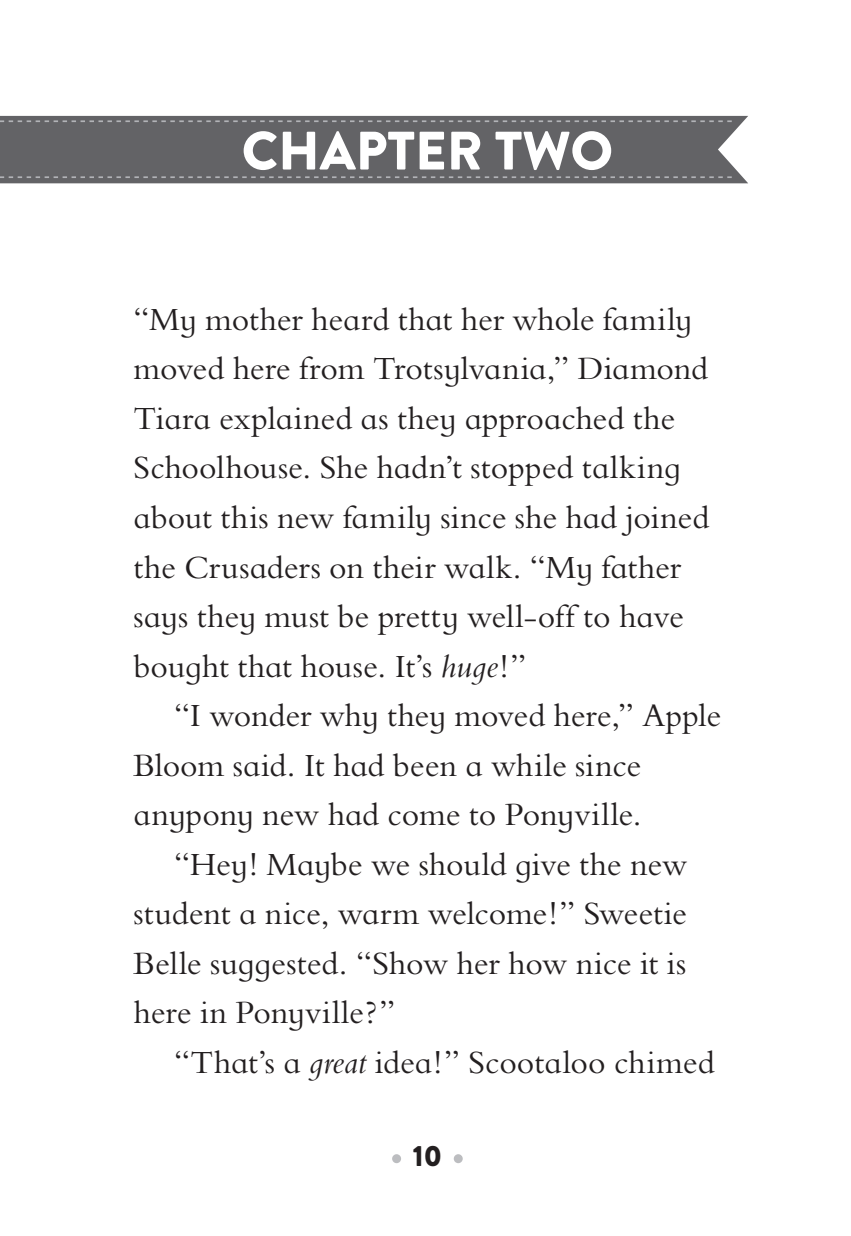
<style>
.page{position:relative;width:851px;height:1236px;background:#fff}
.page>*{position:absolute;margin:0;border:0;box-sizing:border-box;transform-origin:0 0}
.t1{font:900 54px "Brandon Grotesque";color:#fff}
.t2{font:33.75px "Bembo MT Schlbk";color:#231f20}
.t3{font:900 29.25px "Brandon Grotesque";color:#231f20}
.s1{font-style:italic}
</style>
<div class="page">
<div style="left:0;top:116px;width:748px;height:67px;background:#636366"></div>
<svg style="left:0;top:120px;width:731px;height:2px"></svg>
<svg style="left:0;top:176px;width:731px;height:2px"></svg>
<div style="left:453px;top:1154px;width:9px;height:8px;background:#bcbdc0;border-radius:50%"></div>
<div style="left:392px;top:1154px;width:9px;height:8px;background:#bcbdc0;border-radius:50%"></div>
<p class="t1" style="left:242px;top:113px;width:373px">CHAPTER TWO</p>
<p class="t2" style="left:134px;top:299px;width:560px">“My mother heard that her whole family</p>
<p class="t2" style="left:134px;top:349px;width:576px">moved here from Trotsylvania,” Diamond</p>
<p class="t2" style="left:134px;top:398px;width:543px">Tiara explained as they approached the</p>
<p class="t2" style="left:134px;top:448px;width:549px">Schoolhouse. She hadn’t stopped talking</p>
<p class="t2" style="left:134px;top:497px;width:577px">about this new family since she had joined</p>
<p class="t2" style="left:134px;top:547px;width:549px">the Crusaders on their walk. “My father</p>
<p class="t2" style="left:134px;top:596px;width:551px">says they must be pretty well‑ off to have</p>
<p class="t2" style="left:134px;top:646px;width:394px">bought that house. It’s <span class="s1">huge</span>!”</p>
<p class="t2" style="left:174px;top:695px;width:548px">“I wonder why they moved here,” Apple</p>
<p class="t2" style="left:134px;top:745px;width:509px">Bloom said. It had been a while since</p>
<p class="t2" style="left:134px;top:794px;width:509px">anypony new had come to Ponyville.</p>
<p class="t2" style="left:174px;top:844px;width:514px">“Hey! Maybe we should give the new</p>
<p class="t2" style="left:134px;top:894px;width:555px">student a nice, warm welcome!” Sweetie</p>
<p class="t2" style="left:134px;top:943px;width:554px">Belle suggested. “Show her how nice it is</p>
<p class="t2" style="left:134px;top:993px;width:263px">here in Ponyville?”</p>
<p class="t2" style="left:174px;top:1042px;width:542px">“That’s a <span class="s1">great</span> idea!” Scootaloo chimed</p>
<p class="t3" style="left:413px;top:1134px;width:31px">10</p>
</div>
